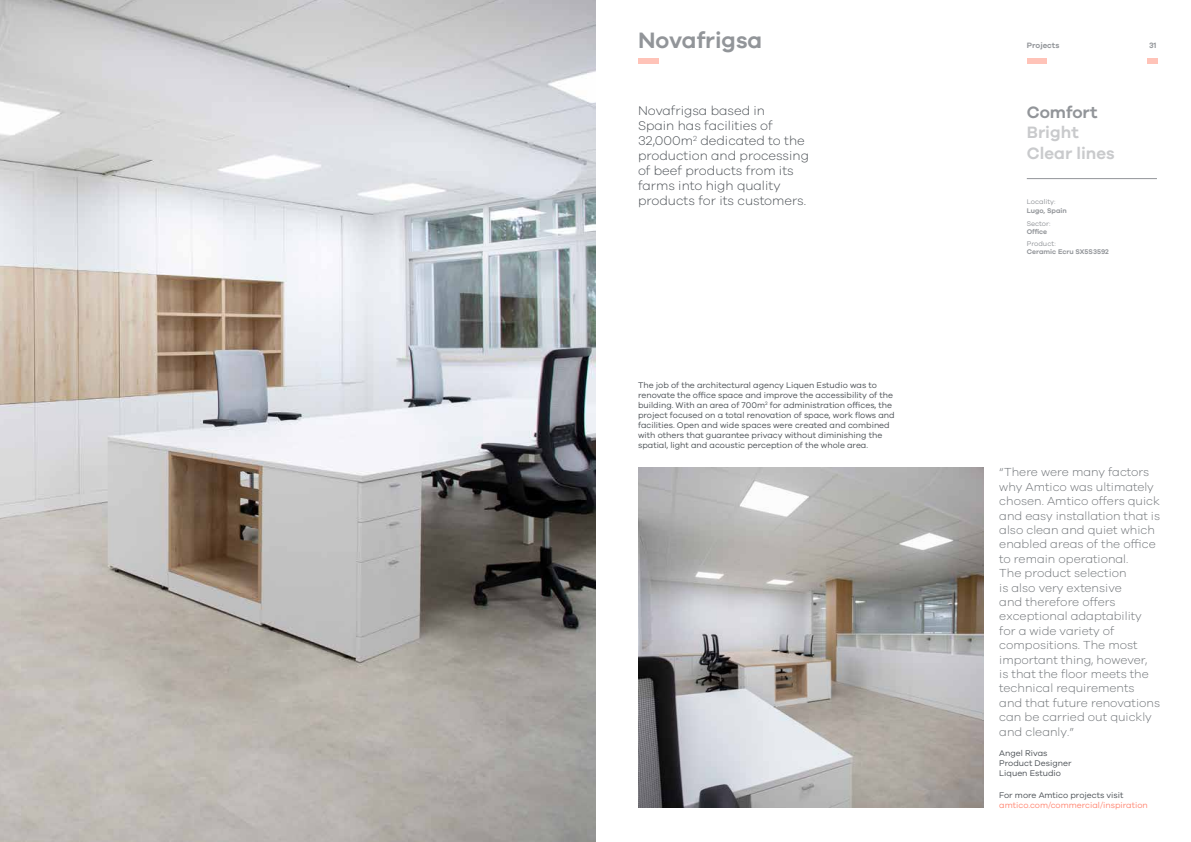
<style>
.page{position:relative;width:1191px;height:842px;background:#fff}
.page>*{position:absolute;margin:0;border:0;box-sizing:border-box;transform-origin:0 0}
.t1{font:600 23px "Galano Grotesque";color:#929599}
.t2{font:600 17px/20.4px "Galano Grotesque";color:#c9cacc}
.t3{font:600 17px "Galano Grotesque";color:#929599}
.t4{font:300 13px/15px "Galano Grotesque";color:#4a4f54}
.t5{font:300 12px/14.4px "Galano Grotesque";color:#6e7276}
.t6{font:8.5px/10px "Galano Grotesque";color:#4a4f54}
.t7{font:8.5px "Galano Grotesque";color:#ff8672}
.t8{font:600 8px "Galano Grotesque";color:#929599}
.t9{font:600 7px "Galano Grotesque";color:#929599}
.t10{font:7px "Galano Grotesque";color:#929599}
</style>
<div class="page">
<div style="left:638px;top:59px;width:20px;height:5px;background:#ffc3b8"></div>
<img style="left:0;top:0;width:595px;height:842px">
<div style="left:1026px;top:59px;width:20px;height:5px;background:#ffc3b8"></div>
<img style="left:638px;top:468px;width:346px;height:340px">
<hr style="left:1026px;top:178px;width:131px;height:1px;background:#929599">
<div style="left:1147px;top:59px;width:10px;height:5px;background:#ffc3b8"></div>
<h1 class="t1" style="left:638px;top:26px;width:126px">Novafrigsa</h1>
<h3 class="t4" style="left:638px;top:103px;width:172px">Novafrigsa based in<br>Spain has facilities of<br>32,000m<sup>2</sup> dedicated to the production and processing of beef products from its farms into high quality products for its customers.</h3>
<p class="t6" style="left:638px;top:380px;width:258px">The job of the architectural agency Liquen Estudio was to renovate the office space and improve the accessibility of the building. With an area of 700m<sup>2</sup> for administration offices, the project focused on a total renovation of space, work fl ows and facilities. Open and wide spaces were created and combined with others that guarantee privacy without diminishing the spatial, light and acoustic perception of the whole area.</p>
<p class="t8" style="left:1026px;top:40px;width:34px">Projects</p>
<h2 class="t3" style="left:1026px;top:102px;width:72px">Comfort</h2>
<h2 class="t2" style="left:1026px;top:122px;width:89px">Bright<br>Clear lines</h2>
<p class="t10" style="left:1026px;top:198px;width:30px">Locality:</p>
<p class="t9" style="left:1026px;top:206px;width:42px">Lugo, Spain</p>
<p class="t10" style="left:1026px;top:219px;width:25px">Sector:</p>
<p class="t9" style="left:1026px;top:227px;width:22px">Office</p>
<p class="t10" style="left:1026px;top:239px;width:31px">Product:</p>
<p class="t9" style="left:1026px;top:248px;width:84px">Ceramic Ecru SX5S3592</p>
<p class="t8" style="left:1149px;top:40px;width:9px">31</p>
<p class="t5" style="left:999px;top:465px;width:162px">“There were many factors why Amtico was ultimately chosen. Amtico offers quick and easy installation that is also clean and quiet which enabled areas of the office to remain operational.<br>The product selection<br>is also very extensive<br>and therefore offers exceptional adaptability for a wide variety of compositions. The most important thing, however,<br>is that the fl oor meets the technical requirements and that future renovations can be carried out quickly and cleanly.”</p>
<p class="t6" style="left:999px;top:747px;width:74px">Angel Rivas<br>Product Designer<br>Liquen Estudio</p>
<p class="t6" style="left:999px;top:790px;width:126px">For more Amtico projects visit</p>
<p class="t7" style="left:999px;top:800px;width:150px">amtico.com/commercial/inspiration</p>
</div>
